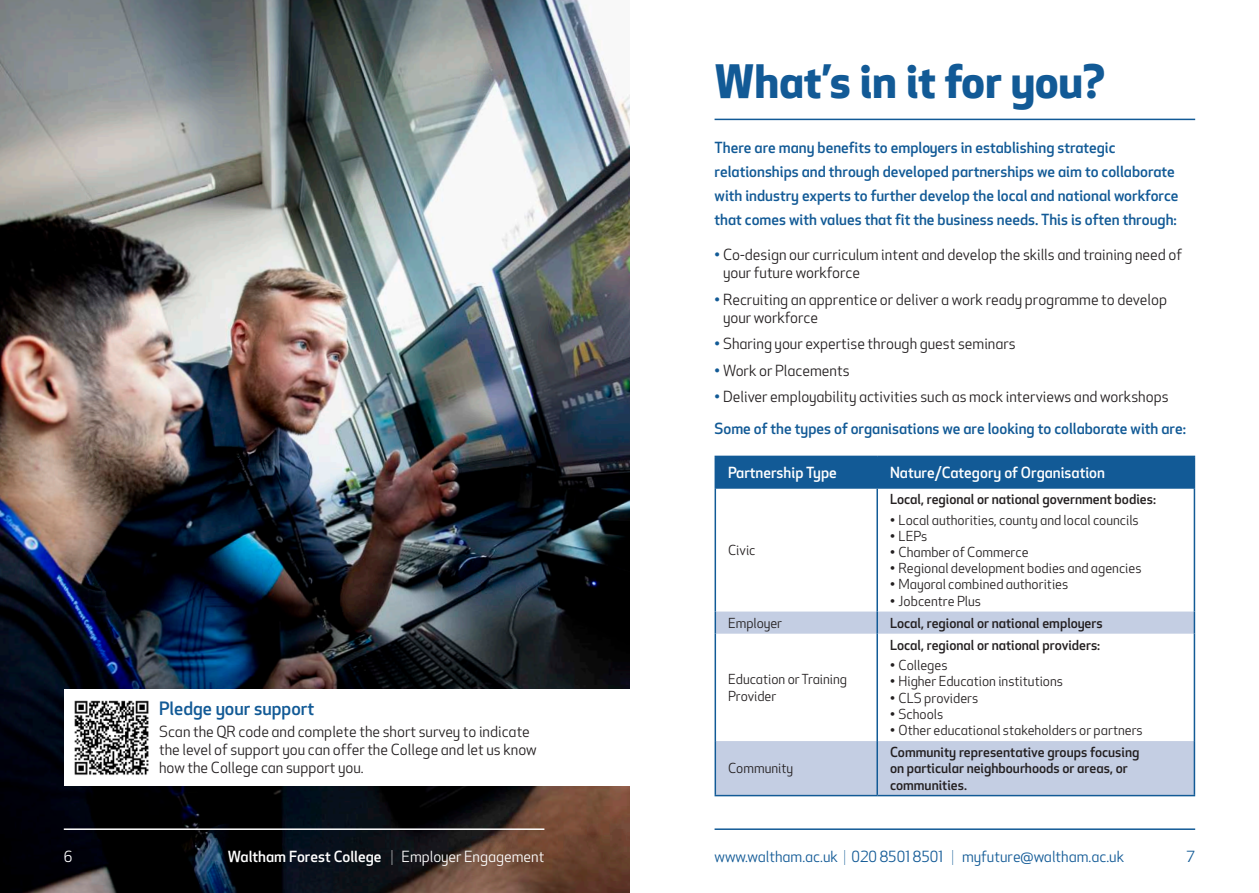
<style>
.page{position:relative;width:1259px;height:893px;background:#fff}
.page>*{position:absolute;margin:0;border:0;box-sizing:border-box;transform-origin:0 0}
.t1{font:700 45px "Apex New WFC";color:#125a96}
.Body{font:500 18px "Apex New WFC";color:#125a96}
.Body-2{font:15px/18px "Apex New WFC";color:#231f20}
.Body-3{font:500 15px/24px "Apex New WFC";color:#125a96}
.Footer_Text{font:15px "Apex New WFC";color:#125a96}
.Table_header{font:500 15px "Apex New WFC";color:#fff}
.Footer_Text-2{font:500 15px "Apex New WFC";color:#fff}
.t2{font:15px "Apex New WFC";color:#fff}
.Body-4{font:13.5px/16.2px "Apex New WFC";color:#231f20}
.Body-5{font:500 13.5px/16.2px "Apex New WFC";color:#231f20}
.s1{color:#125a96}
.s2{font-weight:300}
.s3{font-weight:400}
</style>
<div class="page">
<img style="left:0;top:0;width:629px;height:893px">
<hr style="left:64px;top:828px;width:480px;height:2px;background:#fff">
<hr style="left:714px;top:119px;width:481px;height:1px;background:#125a96">
<hr style="left:714px;top:828px;width:481px;height:2px;background:#125a96">
<div style="left:64px;top:689px;width:565px;height:97px;background:#fff"></div>
<img style="left:74px;top:700px;width:75px;height:75px">
<div style="left:716px;top:457px;width:477px;height:32px;background:#125a96"></div>
<svg style="left:716px;top:612px;width:477px;height:183px"></svg>
<hr style="left:714px;top:456px;width:163px;height:1px;background:#125a96">
<hr style="left:714px;top:457px;width:2px;height:32px;background:#125a96">
<hr style="left:877px;top:456px;width:318px;height:1px;background:#125a96">
<hr style="left:1193px;top:457px;width:2px;height:32px;background:#125a96">
<hr style="left:714px;top:489px;width:2px;height:123px;background:#125a96">
<hr style="left:1193px;top:489px;width:2px;height:123px;background:#125a96">
<hr style="left:714px;top:612px;width:2px;height:22px;background:#125a96">
<hr style="left:1193px;top:612px;width:2px;height:22px;background:#125a96">
<hr style="left:714px;top:634px;width:2px;height:107px;background:#125a96">
<hr style="left:1193px;top:634px;width:2px;height:107px;background:#125a96">
<hr style="left:714px;top:741px;width:2px;height:54px;background:#125a96">
<hr style="left:1193px;top:741px;width:2px;height:54px;background:#125a96">
<hr style="left:714px;top:795px;width:163px;height:1px;background:#125a96">
<hr style="left:877px;top:795px;width:318px;height:1px;background:#125a96">
<hr style="left:876px;top:489px;width:2px;height:123px;background:#125a96">
<hr style="left:876px;top:612px;width:2px;height:22px;background:#125a96">
<hr style="left:876px;top:634px;width:2px;height:107px;background:#125a96">
<hr style="left:876px;top:741px;width:2px;height:54px;background:#125a96">
<p class="t1" style="left:714px;top:48px;width:392px">What’s in it for you?</p>
<p class="Body-3" style="left:714px;top:135px;width:465px">There are many benefits to employers in establishing strategic relationships and through developed partnerships we aim to collaborate with industry experts to further develop the local and national workforce that comes with values that fit the business needs. This is often through:</p>
<p class="Body-2" style="left:723px;top:246px;width:460px;text-indent:-9px"><span class="s1">•</span> Co-design our curriculum intent and develop the skills and training need of your future workforce</p>
<p class="Body-2" style="left:723px;top:290px;width:445px;text-indent:-9px"><span class="s1">•</span> Recruiting an apprentice or deliver a work ready programme to develop your workforce</p>
<p class="Body-2" style="left:714px;top:335px;width:303px"><span class="s1">•</span> Sharing your expertise through guest seminars</p>
<p class="Body-2" style="left:714px;top:361px;width:136px"><span class="s1">•</span> Work or Placements</p>
<p class="Body-2" style="left:714px;top:388px;width:455px"><span class="s1">•</span> Deliver employability activities such as mock interviews and workshops</p>
<p class="Body-3" style="left:714px;top:417px;width:473px">Some of the types of organisations we are looking to collaborate with are:</p>
<p class="Table_header" style="left:728px;top:463px;width:110px">Partnership Type</p>
<p class="Table_header" style="left:890px;top:463px;width:216px">Nature/Category of Organisation</p>
<p class="Body-4" style="left:728px;top:542px;width:29px">Civic</p>
<p class="Body-5" style="left:890px;top:491px;width:267px">Local, regional or national government bodies:</p>
<p class="Body-4" style="left:890px;top:512px;width:250px">• Local authorities, county and local councils</p>
<p class="Body-4" style="left:890px;top:528px;width:39px">• LEPs</p>
<p class="Body-4" style="left:890px;top:544px;width:140px">• Chamber of Commerce</p>
<p class="Body-4" style="left:890px;top:560px;width:253px">• Regional development bodies and agencies</p>
<p class="Body-4" style="left:890px;top:576px;width:180px">• Mayoral combined authorities</p>
<p class="Body-4" style="left:890px;top:593px;width:93px">• Jobcentre Plus</p>
<p class="Body" style="left:159px;top:696px;width:157px">Pledge your support</p>
<p class="Body-2" style="left:159px;top:722px;width:379px">Scan the QR code and complete the short survey to indicate the level of support you can offer the College and let us know how the College can support you.</p>
<p class="Body-4" style="left:728px;top:615px;width:56px">Employer</p>
<p class="Body-5" style="left:890px;top:614px;width:214px">Local, regional or national employers</p>
<p class="Body-4" style="left:728px;top:671px;width:121px">Education or Training<br>Provider</p>
<p class="Body-4" style="left:728px;top:760px;width:67px">Community</p>
<p class="Body-5" style="left:890px;top:636px;width:212px">Local, regional or national providers:</p>
<p class="Body-4" style="left:890px;top:657px;width:59px">• Colleges</p>
<p class="Body-4" style="left:890px;top:673px;width:175px">• Higher Education institutions</p>
<p class="Body-4" style="left:890px;top:690px;width:90px">• CLS providers</p>
<p class="Body-4" style="left:890px;top:706px;width:55px">• Schools</p>
<p class="Body-4" style="left:890px;top:722px;width:254px">• Other educational stakeholders or partners</p>
<p class="Body-5" style="left:890px;top:744px;width:251px">Community representative groups focusing on particular neighbourhoods or areas, or communities.</p>
<p class="Footer_Text-2" style="left:228px;top:846px;width:318px">Waltham Forest College <span class="s2">|</span> <span class="s3">Employer Engagement</span></p>
<p class="Footer_Text" style="left:714px;top:847px;width:411px">www.waltham.ac.uk <span class="s2">|</span> 020 8501 8501 <span class="s2">|</span> myfuture@waltham.ac.uk</p>
<p class="t2" style="left:64px;top:847px;width:10px">6</p>
<p class="Footer_Text" style="left:1186px;top:847px;width:10px">7</p>
</div>
